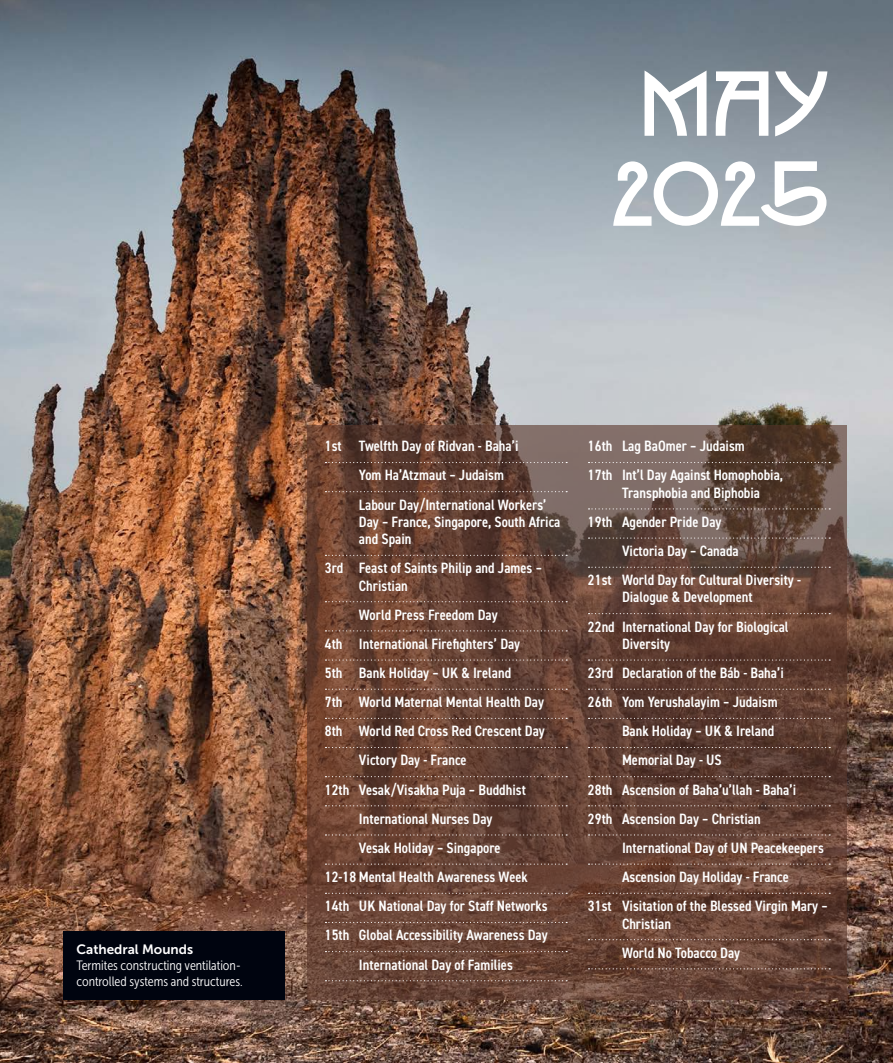
<style>
.page{position:relative;width:893px;height:1063px;background:#fff}
.page>*{position:absolute;margin:0;border:0;box-sizing:border-box;transform-origin:0 0}
.New_Month{font:90px "P22 Artsand Crafts";letter-spacing:-.04em;color:#fff}
.Cal{font:600 condensed 15px/17.2px "DIN2014";color:#fff}
.t1{font:13.5px/16.2px "Museo Sans Cond 300";color:#fff}
.Caption_heading{font:13.5px "Museo Sans 700";color:#fff}
</style>
<div class="page">
<img style="left:0;top:0;width:893px;height:1063px">
<svg style="left:307px;top:425px;width:539px;height:574px"></svg>
<div style="left:64px;top:931px;width:221px;height:68px;background:#00040f"></div>
<svg style="left:325px;top:462px;width:242px;height:1px"></svg>
<svg style="left:325px;top:491px;width:242px;height:1px"></svg>
<svg style="left:325px;top:555px;width:242px;height:1px"></svg>
<svg style="left:325px;top:601px;width:242px;height:1px"></svg>
<svg style="left:325px;top:630px;width:242px;height:1px"></svg>
<svg style="left:325px;top:659px;width:242px;height:2px"></svg>
<svg style="left:325px;top:689px;width:242px;height:1px"></svg>
<svg style="left:325px;top:718px;width:242px;height:1px"></svg>
<svg style="left:325px;top:747px;width:242px;height:1px"></svg>
<svg style="left:325px;top:776px;width:242px;height:1px"></svg>
<svg style="left:325px;top:805px;width:242px;height:1px"></svg>
<svg style="left:325px;top:834px;width:242px;height:2px"></svg>
<svg style="left:325px;top:864px;width:242px;height:1px"></svg>
<svg style="left:325px;top:893px;width:242px;height:1px"></svg>
<svg style="left:325px;top:922px;width:242px;height:1px"></svg>
<svg style="left:325px;top:951px;width:242px;height:1px"></svg>
<svg style="left:325px;top:980px;width:242px;height:1px"></svg>
<svg style="left:588px;top:462px;width:242px;height:1px"></svg>
<svg style="left:588px;top:508px;width:242px;height:1px"></svg>
<svg style="left:588px;top:538px;width:242px;height:1px"></svg>
<svg style="left:588px;top:567px;width:242px;height:1px"></svg>
<svg style="left:588px;top:613px;width:242px;height:1px"></svg>
<svg style="left:588px;top:659px;width:242px;height:2px"></svg>
<svg style="left:588px;top:689px;width:242px;height:1px"></svg>
<svg style="left:588px;top:718px;width:242px;height:1px"></svg>
<svg style="left:588px;top:747px;width:242px;height:1px"></svg>
<svg style="left:588px;top:776px;width:242px;height:1px"></svg>
<svg style="left:588px;top:805px;width:242px;height:1px"></svg>
<svg style="left:588px;top:834px;width:242px;height:2px"></svg>
<svg style="left:588px;top:864px;width:242px;height:1px"></svg>
<svg style="left:588px;top:893px;width:242px;height:1px"></svg>
<svg style="left:588px;top:939px;width:242px;height:1px"></svg>
<svg style="left:588px;top:968px;width:242px;height:1px"></svg>
<p class="New_Month" style="left:639px;top:42px;width:192px">May</p>
<p class="New_Month" style="left:610px;top:132px;width:221px">2025</p>
<p class="Caption_heading" style="left:77px;top:942px;width:118px">Cathedral Mounds</p>
<p class="t1" style="left:77px;top:958px;width:168px">Termites constructing ventilation&shy;controlled systems and structures.</p>
<p class="Cal" style="left:325px;top:437px;width:195px">1st Twelfth Day of Ridvan - Baha’i</p>
<p class="Cal" style="left:359px;top:466px;width:147px">Yom Ha’Atzmaut – Judaism</p>
<p class="Cal" style="left:359px;top:495px;width:203px">Labour Day/International Workers’<br>Day – France, Singapore, South Africa and Spain</p>
<p class="Cal" style="left:359px;top:559px;width:185px;text-indent:-34px">3rd Feast of Saints Philip and James –<br>Christian</p>
<p class="Cal" style="left:359px;top:606px;width:140px">World Press Freedom Day</p>
<p class="Cal" style="left:325px;top:635px;width:197px">4th International Firefighters’ Day</p>
<p class="Cal" style="left:325px;top:664px;width:188px">5th Bank Holiday – UK &amp; Ireland</p>
<p class="Cal" style="left:325px;top:693px;width:221px">7th World Maternal Mental Health Day</p>
<p class="Cal" style="left:325px;top:722px;width:221px">8th World Red Cross Red Crescent Day</p>
<p class="Cal" style="left:359px;top:751px;width:109px">Victory Day - France</p>
<p class="Cal" style="left:325px;top:780px;width:203px">12th Vesak/Visakha Puja – Buddhist</p>
<p class="Cal" style="left:359px;top:810px;width:135px">International Nurses Day</p>
<p class="Cal" style="left:359px;top:839px;width:143px">Vesak Holiday – Singapore</p>
<p class="Cal" style="left:325px;top:868px;width:204px">12-18 Mental Health Awareness Week</p>
<p class="Cal" style="left:325px;top:897px;width:224px">14th UK National Day for Staff Networks</p>
<p class="Cal" style="left:325px;top:926px;width:224px">15th Global Accessibility Awareness Day</p>
<p class="Cal" style="left:359px;top:955px;width:156px">International Day of Families</p>
<p class="Cal" style="left:588px;top:437px;width:158px">16th Lag BaOmer – Judaism</p>
<p class="Cal" style="left:622px;top:466px;width:163px;text-indent:-34px">17th Int’l Day Against Homophobia,<br>Transphobia and Biphobia</p>
<p class="Cal" style="left:588px;top:513px;width:135px">19th Agender Pride Day</p>
<p class="Cal" style="left:622px;top:542px;width:118px">Victoria Day – Canada</p>
<p class="Cal" style="left:622px;top:571px;width:181px;text-indent:-34px">21st World Day for Cultural Diversity -<br>Dialogue &amp; Development</p>
<p class="Cal" style="left:622px;top:617px;width:168px;text-indent:-34px">22nd International Day for Biological<br>Diversity</p>
<p class="Cal" style="left:588px;top:664px;width:197px">23rd Declaration of the Báb - Baha’i</p>
<p class="Cal" style="left:588px;top:693px;width:191px">26th Yom Yerushalayim – Judaism</p>
<p class="Cal" style="left:622px;top:722px;width:154px">Bank Holiday – UK &amp; Ireland</p>
<p class="Cal" style="left:622px;top:751px;width:101px">Memorial Day - US</p>
<p class="Cal" style="left:588px;top:780px;width:210px">28th Ascension of Baha’u’llah - Baha’i</p>
<p class="Cal" style="left:588px;top:810px;width:174px">29th Ascension Day – Christian</p>
<p class="Cal" style="left:622px;top:839px;width:203px">International Day of UN Peacekeepers</p>
<p class="Cal" style="left:622px;top:868px;width:168px">Ascension Day Holiday - France</p>
<p class="Cal" style="left:622px;top:897px;width:207px;text-indent:-34px">31st Visitation of the Blessed Virgin Mary –<br>Christian</p>
<p class="Cal" style="left:622px;top:944px;width:120px">World No Tobacco Day</p>
</div>
